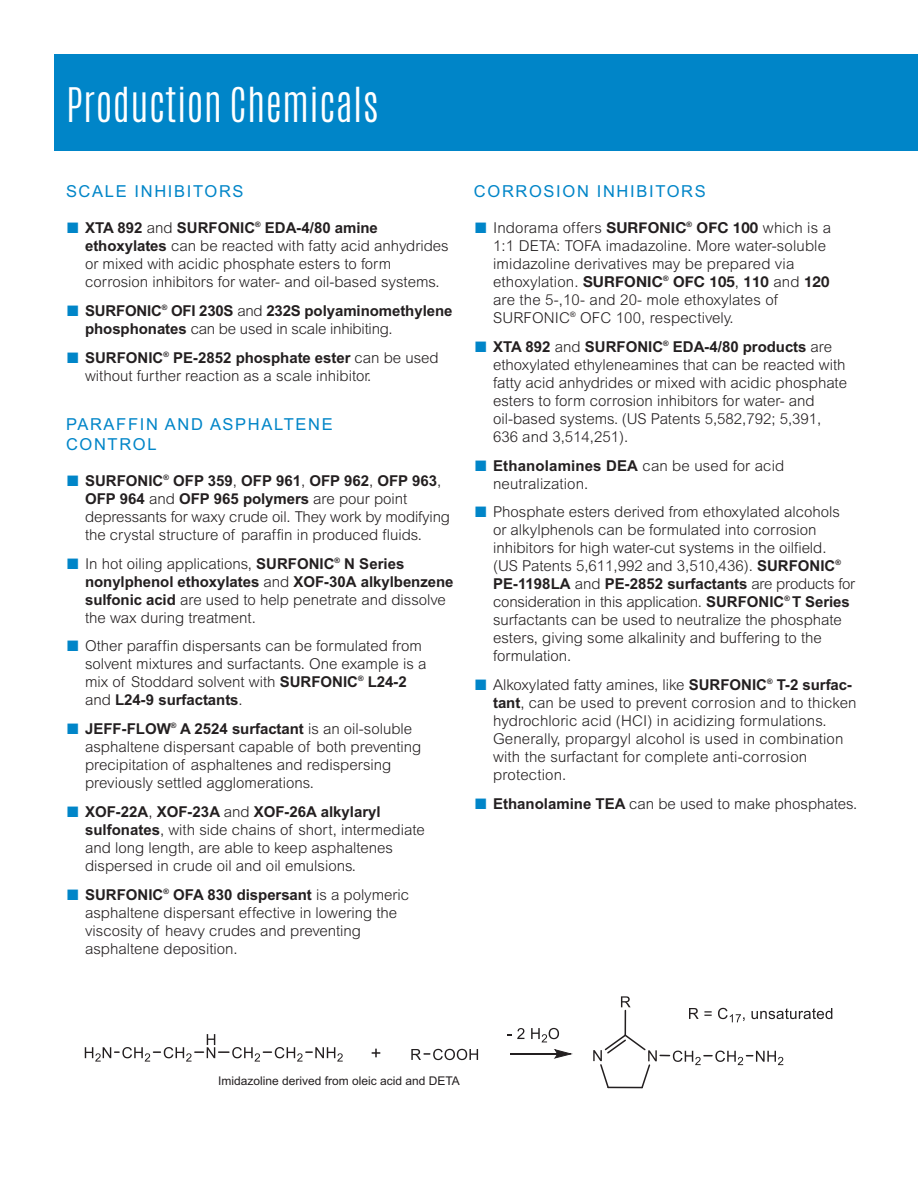
<style>
.page{position:relative;width:918px;height:1188px;background:#fff}
.page>*{position:absolute;margin:0;border:0;box-sizing:border-box;transform-origin:0 0}
.t1{font:300 40.5px "Antonio";letter-spacing:.01em;color:#fff}
.t2{font:16.5px/19.5px "Arial";letter-spacing:.1em;color:#0085c8}
.t3{font:300 15px/18px "Arial MT Std";color:#231f20}
.t4{font:700 15px/18px "Arial";letter-spacing:-.005em;color:#231f20}
.t5{font:12px "Arial";color:#231f20}
.s1{color:#0085c8}
.s2{font-family:"Arial";font-weight:700}
.s3{font-family:"Arial MT Std";font-weight:300}
.s4{font-family:"Helvetica Neue";font-weight:700}
</style>
<div class="page">
<svg style="left:85px;top:1034px;width:258px;height:28px"></svg>
<svg style="left:411px;top:1049px;width:67px;height:11px"></svg>
<hr style="left:511px;top:1053px;width:46px;height:2px;background:#231f20">
<svg style="left:555px;top:1050px;width:16px;height:8px"></svg>
<svg style="left:372px;top:1049px;width:8px;height:8px"></svg>
<svg style="left:508px;top:1028px;width:16px;height:11px"></svg>
<svg style="left:531px;top:1028px;width:28px;height:14px"></svg>
<svg style="left:593px;top:996px;width:239px;height:93px"></svg>
<div style="left:55px;top:54px;width:863px;height:96px;background:#0085c8"></div>
<p class="t1" style="left:66px;top:87px;width:315px">Production Chemicals</p>
<p class="t2" style="left:66px;top:183px;width:179px">SCALE INHIBITORS</p>
<p class="t3" style="left:85px;top:220px;width:365px;text-indent:-18px"><span class="s1">■</span> <span class="s2">XTA 892</span> and <span class="s2">SURFONIC</span><sup>®</sup> <span class="s2">EDA-4/80 amine ethoxylates</span> can be reacted with fatty acid anhydrides or mixed with acidic phosphate esters to form corrosion inhibitors for water- and oil-based systems.</p>
<p class="t4" style="left:85px;top:303px;width:369px;text-indent:-18px"><span class="s1">■</span> SURFONIC<sup>®</sup> OFI 230S <span class="s3">and</span> 232S polyaminomethylene phosphonates <span class="s3">can be used in scale inhibiting.</span></p>
<p class="t3" style="left:85px;top:350px;width:355px;text-indent:-18px"><span class="s1">■</span> <span class="s2">SURFONIC</span><sup>®</sup> <span class="s2">PE-2852 phosphate ester</span> can be used without further reaction as a scale inhibitor.</p>
<p class="t2" style="left:66px;top:416px;width:268px">PARAFFIN AND ASPHALTENE<br>CONTROL</p>
<p class="t3" style="left:85px;top:473px;width:367px;text-indent:-18px"><span class="s1">■</span> <span class="s2">SURFONIC</span><sup>®</sup> <span class="s2">OFP 359</span>, <span class="s2">OFP 961</span>, <span class="s2">OFP 962</span>, <span class="s2">OFP 963</span>, <span class="s2">OFP 964</span> and <span class="s2">OFP 965 polymers</span> are pour point depressants for waxy crude oil. They work by modifying the crystal structure of paraffin in produced fluids.</p>
<p class="t3" style="left:85px;top:556px;width:370px;text-indent:-18px"><span class="s1">■</span> In hot oiling applications, <span class="s2">SURFONIC</span><sup>®</sup> <span class="s2">N Series nonylphenol ethoxylates</span> and <span class="s2">XOF-30A alkylbenzene sulfonic acid</span> are used to help penetrate and dissolve the wax during treatment.</p>
<p class="t3" style="left:85px;top:639px;width:343px;text-indent:-18px"><span class="s1">■</span> Other paraffin dispersants can be formulated from solvent mixtures and surfactants. One example is a mix of Stoddard solvent with <span class="s2">SURFONIC</span><sup>®</sup> <span class="s2">L24-2 </span>and <span class="s2">L24-9 surfactants</span>.</p>
<p class="t3" style="left:85px;top:721px;width:338px;text-indent:-18px"><span class="s1">■</span> <span class="s2">JEFF-FLOW</span><sup>®</sup> <span class="s2">A 2524 surfactant</span> is an oil-soluble asphaltene dispersant capable of both preventing precipitation of asphaltenes and redispersing previously settled agglomerations.</p>
<p class="t3" style="left:85px;top:804px;width:341px;text-indent:-18px"><span class="s1">■</span> <span class="s2">XOF-22A</span>, <span class="s2">XOF-23A</span> and <span class="s2">XOF-26A alkylaryl sulfonates</span>, with side chains of short, intermediate and long length, are able to keep asphaltenes dispersed in crude oil and oil emulsions.</p>
<p class="t3" style="left:85px;top:887px;width:326px;text-indent:-18px"><span class="s1">■</span> <span class="s2">SURFONIC</span><sup>®</sup> <span class="s2">OFA 830 dispersant</span> is a polymeric asphaltene dispersant effective in lowering the viscosity of heavy crudes and preventing asphaltene deposition.</p>
<p class="t2" style="left:474px;top:183px;width:233px">CORROSION INHIBITORS</p>
<p class="t3" style="left:493px;top:220px;width:339px;text-indent:-18px"><span class="s1">■</span> Indorama offers <span class="s4">SURFONIC</span><sup>®</sup> <span class="s4">OFC 100</span> which is a 1:1 DETA: TOFA imadazoline. More water-soluble imidazoline derivatives may be prepared via ethoxylation. <span class="s4">SURFONIC</span><sup>®</sup> <span class="s4">OFC 105</span>, <span class="s4">110</span> and <span class="s4">120 </span>are the 5-,10- and 20- mole ethoxylates of SURFONIC<sup>®</sup> OFC 100, respectively.</p>
<p class="t3" style="left:493px;top:339px;width:355px;text-indent:-18px"><span class="s1">■</span> <span class="s2">XTA 892</span> and <span class="s2">SURFONIC</span><sup>®</sup> <span class="s2">EDA-4/80 products</span> are ethoxylated ethyleneamines that can be reacted with fatty acid anhydrides or mixed with acidic phosphate esters to form corrosion inhibitors for water- and oil-based systems. (US Patents 5,582,792; 5,391, 636 and 3,514,251).</p>
<p class="t3" style="left:493px;top:458px;width:293px;text-indent:-18px"><span class="s1">■</span> <span class="s2">Ethanolamines DEA</span> can be used for acid neutralization.</p>
<p class="t3" style="left:493px;top:505px;width:364px;text-indent:-18px"><span class="s1">■</span> Phosphate esters derived from ethoxylated alcohols or alkylphenols can be formulated into corrosion inhibitors for high water-cut systems in the oilfield. (US Patents 5,611,992 and 3,510,436). <span class="s2">SURFONIC</span><sup>® </sup><span class="s2">PE-1198LA</span> and <span class="s2">PE-2852 surfactants</span> are products for consideration in this application. <span class="s2">SURFONIC</span><sup>®</sup> <span class="s2">T Series </span>surfactants can be used to neutralize the phosphate esters, giving some alkalinity and buffering to the formulation.</p>
<p class="t3" style="left:493px;top:677px;width:365px;text-indent:-18px"><span class="s1">■</span> Alkoxylated fatty amines, like <span class="s2">SURFONIC</span><sup>®</sup> <span class="s2">T-2 surfac&shy;tant</span>, can be used to prevent corrosion and to thicken hydrochloric acid (HCI) in acidizing formulations.<br>Generally, propargyl alcohol is used in combination with the surfactant for complete anti-corrosion protection.</p>
<p class="t3" style="left:475px;top:796px;width:384px"><span class="s1">■</span> <span class="s2">Ethanolamine TEA</span> can be used to make phosphates.</p>
<p class="t5" style="left:218px;top:1077px;width:243px">Imidazoline derived from oleic acid and DETA</p>
</div>
